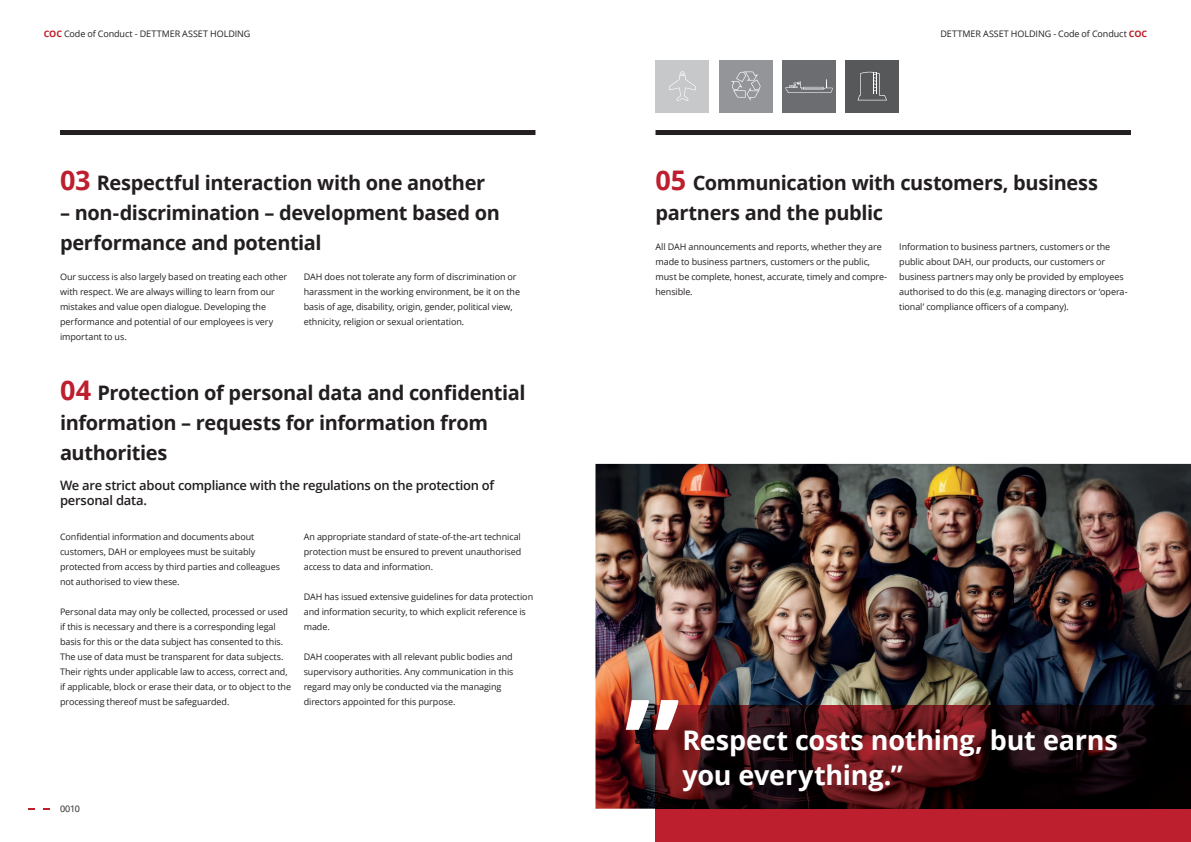
<style>
.page{position:relative;width:1191px;height:842px;background:#fff}
.page>*{position:absolute;margin:0;border:0;box-sizing:border-box;transform-origin:0 0}
.t1{font:700 27px/35px "Open Sans";letter-spacing:-.01em;color:#fff}
.t2{font:700 20px/30px "Open Sans";letter-spacing:-.02em;color:#231f20}
.t3{font:600 13px/15px "Open Sans";letter-spacing:-.025em;color:#231f20}
.t4{font:9px/15px "Open Sans";letter-spacing:-.01em;color:#231f20}
.s1{font-weight:700;color:#be1f2e}
.s2{font-size:27px;color:#be1f2e}
</style>
<div class="page">
<svg style="left:29px;top:808px;width:6px;height:2px"></svg>
<svg style="left:44px;top:808px;width:6px;height:2px"></svg>
<img style="left:595px;top:464px;width:596px;height:345px">
<div style="left:655px;top:809px;width:536px;height:33px;background:#be1f2f"></div>
<img style="left:655px;top:705px;width:536px;height:104px">
<svg style="left:626px;top:700px;width:52px;height:30px"></svg>
<div style="left:655px;top:130px;width:476px;height:5px;background:#231f20"></div>
<div style="left:60px;top:130px;width:475px;height:5px;background:#231f20"></div>
<div style="left:655px;top:60px;width:54px;height:52px;background:#c7c8ca"></div>
<svg style="left:669px;top:71px;width:27px;height:30px"></svg>
<div style="left:719px;top:60px;width:53px;height:52px;background:#939598"></div>
<svg style="left:731px;top:72px;width:29px;height:29px"></svg>
<div style="left:845px;top:60px;width:54px;height:52px;background:#57585a"></div>
<svg style="left:857px;top:71px;width:30px;height:29px"></svg>
<div style="left:782px;top:60px;width:54px;height:52px;background:#6c6d70"></div>
<svg style="left:785px;top:79px;width:47px;height:14px"></svg>
<hr style="left:803px;top:87px;width:20px;height:2px;background:#fff">
<p class="t4" style="left:44px;top:26px;width:208px"><span class="s1">COC</span> Code of Conduct - DETTMER ASSET HOLDING</p>
<p class="t4" style="left:940px;top:26px;width:208px">DETTMER ASSET HOLDING - Code of Conduct <span class="s1">COC</span></p>
<h2 class="t2" style="left:60px;top:167px;width:427px"><span class="s2">03</span> Respectful interaction with one another</h2>
<h2 class="t2" style="left:60px;top:197px;width:441px">– non-discrimination – development based on performance and potential</h2>
<p class="t4" style="left:60px;top:269px;width:228px">Our success is also largely based on treating each other with respect. We are always willing to learn from our mistakes and value open dialogue. Developing the performance and potential of our employees is very important to us.</p>
<p class="t4" style="left:304px;top:269px;width:218px">DAH does not tolerate any form of discrimination or harassment in the working environment, be it on the basis of age, disability, origin, gender, political view, ethnicity, religion or sexual orientation.</p>
<h2 class="t2" style="left:60px;top:377px;width:467px"><span class="s2">04</span> Protection of personal data and confidential information – requests for information from authorities</h2>
<h3 class="t3" style="left:60px;top:478px;width:436px">We are strict about compliance with the regulations on the protection of personal data.</h3>
<p class="t4" style="left:60px;top:529px;width:221px">Confidential information and documents about customers, DAH or employees must be suitably protected from access by third parties and colleagues not authorised to view these.</p>
<p class="t4" style="left:60px;top:604px;width:233px">Personal data may only be collected, processed or used if this is necessary and there is a corresponding legal basis for this or the data subject has consented to this.<br>The use of data must be transparent for data subjects.<br>Their rights under applicable law to access, correct and, if applicable, block or erase their data, or to object to the processing thereof must be safeguarded.</p>
<p class="t4" style="left:304px;top:529px;width:219px;text-align:justify">An appropriate standard of state-of-the-art technical protection must be ensured to prevent unauthorised access to data and information.</p>
<p class="t4" style="left:304px;top:589px;width:231px">DAH has issued extensive guidelines for data protection and information security, to which explicit reference is made.</p>
<p class="t4" style="left:304px;top:649px;width:211px">DAH cooperates with all relevant public bodies and supervisory authorities. Any communication in this regard may only be conducted via the managing directors appointed for this purpose.</p>
<p class="t4" style="left:60px;top:801px;width:22px">0010</p>
<h2 class="t2" style="left:655px;top:167px;width:444px"><span class="s2">05</span> Communication with customers, business partners and the public</h2>
<p class="t4" style="left:655px;top:239px;width:233px">All DAH announcements and reports, whether they are made to business partners, customers or the public, must be complete, honest, accurate, timely and compre&shy;hensible.</p>
<p class="t4" style="left:899px;top:239px;width:230px">Information to business partners, customers or the public about DAH, our products, our customers or business partners may only be provided by employees authorised to do this (e.g. managing directors or ‘opera&shy;tional’ compliance officers of a company).</p>
<h1 class="t1" style="left:682px;top:722px;width:437px">Respect costs nothing, but earns you everything.”</h1>
</div>
